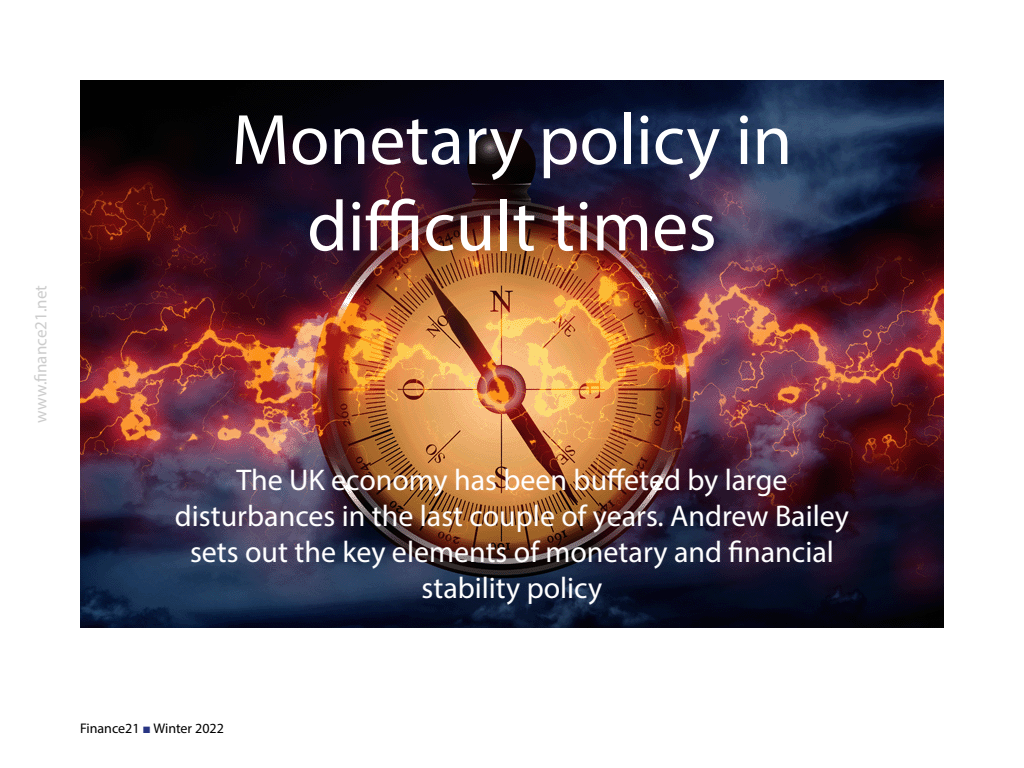
<style>
.page{position:relative;width:1024px;height:768px;background:#fff}
.page>*{position:absolute;margin:0;border:0;box-sizing:border-box;transform-origin:0 0}
.t1{font:72px/86.4px "Myriad Pro";color:#fff;text-align:center}
.t2{font:30px/36px "Myriad Pro";color:#fff;text-align:center}
.t3{font:17px "Myriad Pro";color:#ccc}
.t4{font:14px "Myriad Pro";color:#000}
.s1{font-family:"Times New Roman";color:#283583}
</style>
<div class="page">
<img style="left:80px;top:80px;width:864px;height:548px">
<p class="t3" style="left:30px;top:423px;width:139px;rotate:-90deg">www.finance21.net</p>
<h1 class="t1" style="left:232px;top:96px;width:562px">Monetary policy in difficult times</h1>
<p class="t2" style="left:175px;top:461px;width:676px">The UK economy has been buffeted by large disturbances in the last couple of years. Andrew Bailey sets out the key elements of monetary and financial stability policy</p>
<p class="t4" style="left:80px;top:720px;width:145px">Finance21 <span class="s1">■</span> Winter 2022</p>
</div>
